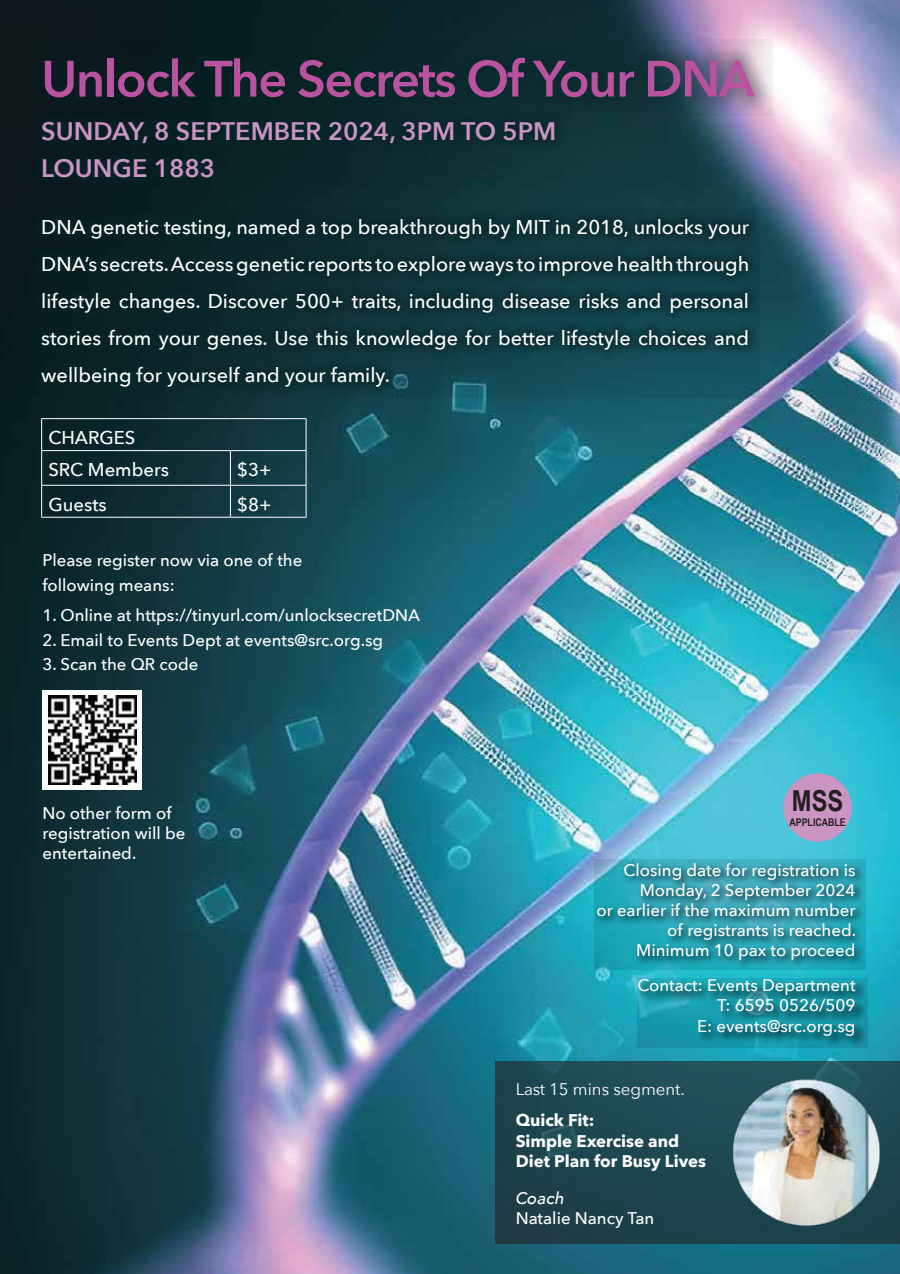
<style>
.page{position:relative;width:900px;height:1274px;background:#fff}
.page>*{position:absolute;margin:0;border:0;box-sizing:border-box;transform-origin:0 0}
.t1{font:600 50.4px "Avenir Next";letter-spacing:-.03em;color:#b9529f}
.t2{font:700 28.95px "Arial Narrow";color:#231f20}
.t3{font:600 25.2px/36.8px "Avenir Next";color:#ca94c3}
.t4{font:500 19.8px/37px "Avenir Next";color:#fff;text-align:justify}
.t5{font:500 18.45px/32px "Avenir Next";color:#fff}
.t6{font:500 16.8px/20.2px "Avenir Next";color:#fff}
.t7{font:700 16.8px/20.2px "Avenir Next";color:#fff}
.t8{font:16.8px "Avenir Next";color:#fff}
.t9{font:italic 500 16.8px "Avenir Next";color:#fff}
.t10{font:700 10.65px "Arial Narrow";color:#231f20}
</style>
<div class="page">
<img style="left:0;top:0;width:900px;height:1274px">
<div style="left:496px;top:1061px;width:404px;height:182px;background:linear-gradient(to bottom,#1f4f5a,#1c3d46)"></div>
<svg style="left:26px;top:39px;width:746px;height:77px;background:#1b3037"></svg>
<div style="left:31px;top:112px;width:535px;height:76px;background:#082527"></div>
<svg style="left:31px;top:208px;width:729px;height:189px;background:#0c3137"></svg>
<hr style="left:41px;top:418px;width:189px;height:1px;background:#fff">
<hr style="left:41px;top:419px;width:1px;height:31px;background:#fff">
<hr style="left:230px;top:418px;width:77px;height:1px;background:#fff">
<hr style="left:306px;top:419px;width:1px;height:31px;background:#fff">
<hr style="left:41px;top:450px;width:189px;height:1px;background:#fff">
<hr style="left:41px;top:451px;width:1px;height:34px;background:#fff">
<hr style="left:230px;top:450px;width:77px;height:1px;background:#fff">
<hr style="left:230px;top:451px;width:1px;height:34px;background:#fff">
<hr style="left:306px;top:451px;width:1px;height:34px;background:#fff">
<hr style="left:41px;top:485px;width:189px;height:1px;background:#fff">
<hr style="left:41px;top:485px;width:1px;height:32px;background:#fff">
<hr style="left:230px;top:485px;width:77px;height:1px;background:#fff">
<hr style="left:230px;top:485px;width:1px;height:32px;background:#fff">
<hr style="left:306px;top:485px;width:1px;height:32px;background:#fff">
<hr style="left:41px;top:517px;width:189px;height:1px;background:#fff">
<hr style="left:230px;top:517px;width:77px;height:1px;background:#fff">
<svg style="left:594px;top:859px;width:271px;height:110px;background:#2a96a6"></svg>
<svg style="left:637px;top:978px;width:230px;height:70px;background:#178d9d"></svg>
<div style="left:42px;top:690px;width:100px;height:99px;background:#fff"></div>
<img style="left:48px;top:696px;width:88px;height:88px">
<div style="left:783px;top:773px;width:69px;height:69px;background:#ca94c3;border-radius:50%"></div>
<img style="left:726px;top:1078px;width:164px;height:157px">
<h1 class="t1" style="left:41px;top:36px;width:715px">Unlock The Secrets Of Your DNA</h1>
<h3 class="t3" style="left:41px;top:113px;width:517px">SUNDAY, 8 SEPTEMBER 2024, 3PM TO 5PM<br>LOUNGE 1883</h3>
<p class="t4" style="left:41px;top:208px;width:710px">DNA genetic testing, named a top breakthrough by MIT in 2018, unlocks your DNA’s secrets.Accessgenetic reports toexploreways toimprovehealththrough lifestyle changes. Discover 500+ traits, including disease risks and personal stories from your genes. Use this knowledge for better lifestyle choices and wellbeing for yourself and your family.</p>
<p class="t5" style="left:48px;top:421px;width:122px">CHARGES<br>SRC Members</p>
<p class="t5" style="left:237px;top:453px;width:36px">$3+</p>
<p class="t5" style="left:48px;top:487px;width:60px">Guests</p>
<p class="t5" style="left:237px;top:487px;width:36px">$8+</p>
<p class="t6" style="left:42px;top:548px;width:262px;line-height:24.5px">Please register now via one of the following means:</p>
<p class="t6" style="left:42px;top:605px;width:379px">1. Online at https://tinyurl.com/unlocksecretDNA</p>
<p class="t6" style="left:42px;top:629px;width:342px">2. Email to Events Dept at events@src.org.sg</p>
<p class="t6" style="left:42px;top:654px;width:157px">3. Scan the QR code</p>
<p class="t6" style="left:42px;top:802px;width:145px">No other form of registration will be entertained.</p>
<h2 class="t2" style="left:792px;top:779px;width:53px">MSS</h2>
<p class="t10" style="left:790px;top:814px;width:58px">APPLICABLE</p>
<p class="t6" style="left:597px;top:859px;width:261px;text-align:right">Closing date for registration is<br>Monday, 2 September 2024<br>or earlier if the maximum number of registrants is reached.<br>Minimum 10 pax to proceed</p>
<p class="t6" style="left:638px;top:974px;width:220px;text-align:right">Contact: Events Department<br>T: 6595 0526/509<br>E: events@src.org.sg</p>
<p class="t8" style="left:516px;top:1075px;width:171px">Last 15 mins segment.</p>
<p class="t7" style="left:516px;top:1110px;width:192px">Quick Fit:<br>Simple Exercise and<br>Diet Plan for Busy Lives</p>
<p class="t9" style="left:516px;top:1183px;width:50px">Coach</p>
<p class="t6" style="left:516px;top:1207px;width:140px">Natalie Nancy Tan</p>
</div>
